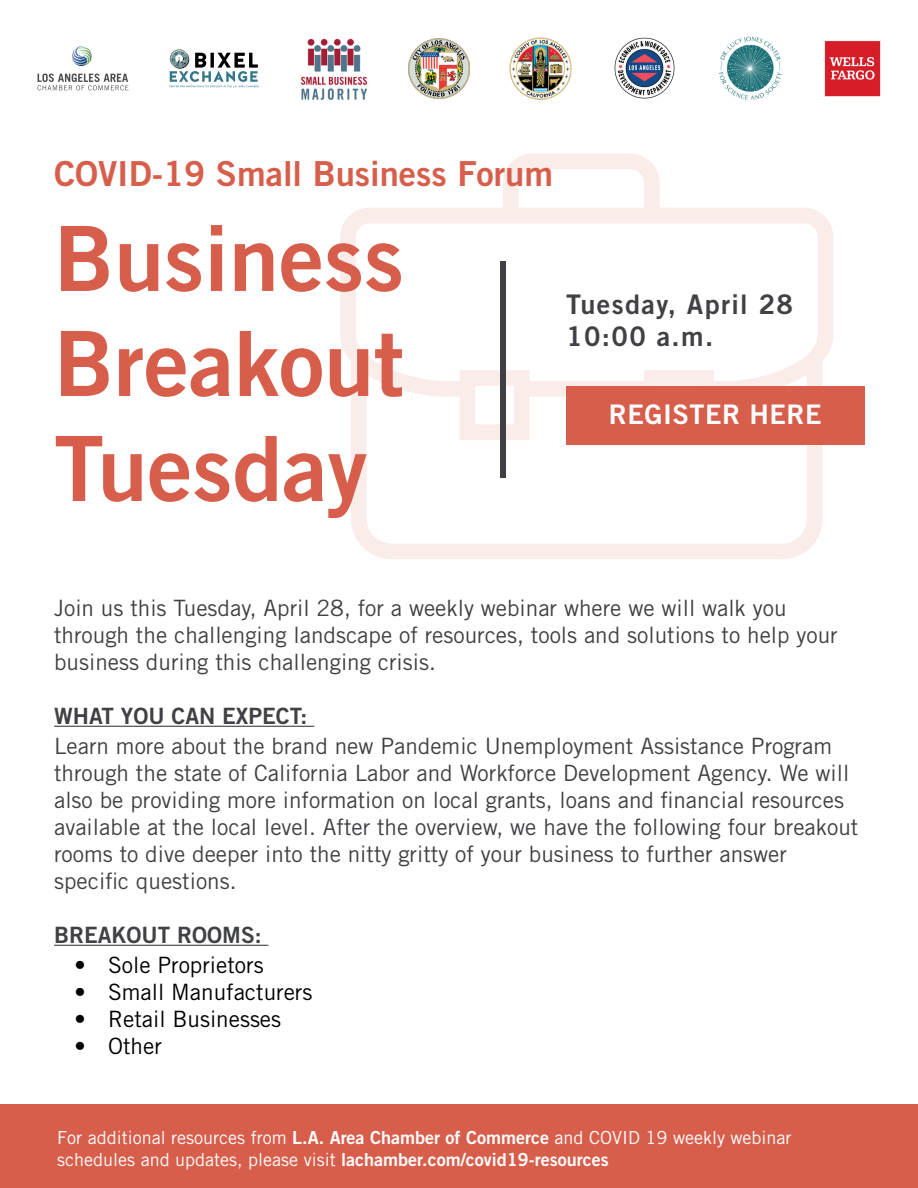
<style>
.page{position:relative;width:918px;height:1188px;background:#fff}
.page>*{position:absolute;margin:0;border:0;box-sizing:border-box;transform-origin:0 0}
.t1{font:90px/105px "Trade Gothic LT Std Bd 2";color:#d85e4c;text-align:justify}
.t2{font:34.5px "Trade Gothic LT Std Bd 2";color:#d85e4c}
.t3{font:27px/32.4px "Trade Gothic LT Std Bd 2";letter-spacing:.05em;color:#3f4144}
.t4{font:27px "Trade Gothic LT Std Bd 2";letter-spacing:.02em;color:#fff}
.t5{font:22.5px/27px "Trade Gothic LT Std";color:#3f4144}
.t6{font:22.5px "Trade Gothic LT Std";color:#000}
.t7{font:22.5px "Trade Gothic LT Std Bd 2";color:#3f4144}
.t8{font:18px/21.6px "Trade Gothic LT Std";color:#fff}
.s1{font-family:"Trade Gothic LT Std Bd 2"}
</style>
<div class="page">
<svg style="left:340px;top:153px;width:501px;height:406px"></svg>
<div style="left:0;top:1104px;width:918px;height:84px;background:#d85e4c"></div>
<svg style="left:169px;top:49px;width:90px;height:39px"></svg>
<img style="left:614px;top:37px;width:61px;height:62px">
<img style="left:409px;top:38px;width:60px;height:60px">
<svg style="left:72px;top:46px;width:20px;height:20px"></svg>
<svg style="left:37px;top:74px;width:92px;height:16px"></svg>
<img style="left:718px;top:36px;width:64px;height:64px">
<img style="left:824px;top:40px;width:57px;height:57px">
<img style="left:510px;top:37px;width:62px;height:62px">
<img style="left:301px;top:38px;width:67px;height:62px">
<div style="left:566px;top:386px;width:298px;height:58px;background:#d85e4c"></div>
<div style="left:500px;top:261px;width:6px;height:216px;background:#3e4043"></div>
<hr style="left:54px;top:726px;width:260px;height:1px;background:#3f4144">
<hr style="left:54px;top:945px;width:214px;height:1px;background:#3f4144">
<h2 class="t2" style="left:54px;top:152px;width:501px">COVID-19 Small Business Forum</h2>
<h1 class="t1" style="left:54px;top:205px;width:352px">Business Breakout Tuesday</h1>
<p class="t3" style="left:566px;top:287px;width:228px">Tuesday, April 28<br>10:00 a.m.</p>
<p class="t4" style="left:609px;top:398px;width:214px">REGISTER HERE</p>
<p class="t5" style="left:54px;top:594px;width:785px">Join us this Tuesday, April 28, for a weekly webinar where we will walk you through the challenging landscape of resources, tools and solutions to help your business during this challenging crisis.</p>
<p class="t7" style="left:54px;top:702px;width:255px">WHAT YOU CAN EXPECT:</p>
<p class="t5" style="left:54px;top:732px;width:806px">Learn more about the brand new Pandemic Unemployment Assistance Program through the state of California Labor and Workforce Development Agency. We will also be providing more information on local grants, loans and financial resources available at the local level. After the overview, we have the following four breakout rooms to dive deeper into the nitty gritty of your business to further answer specific questions.</p>
<p class="t7" style="left:54px;top:921px;width:209px">BREAKOUT ROOMS:</p>
<p class="t6" style="left:74px;top:951px;width:191px">• Sole Proprietors</p>
<p class="t6" style="left:74px;top:978px;width:240px">• Small Manufacturers</p>
<p class="t6" style="left:74px;top:1005px;width:208px">• Retail Businesses</p>
<p class="t6" style="left:74px;top:1032px;width:89px">• Other</p>
<p class="t8" style="left:57px;top:1127px;width:736px">For additional resources from <span class="s1">L.A. Area Chamber of Commerce</span> and COVID 19 weekly webinar schedules and updates, please visit <span class="s1">lachamber.com/covid19-resources</span></p>
</div>
